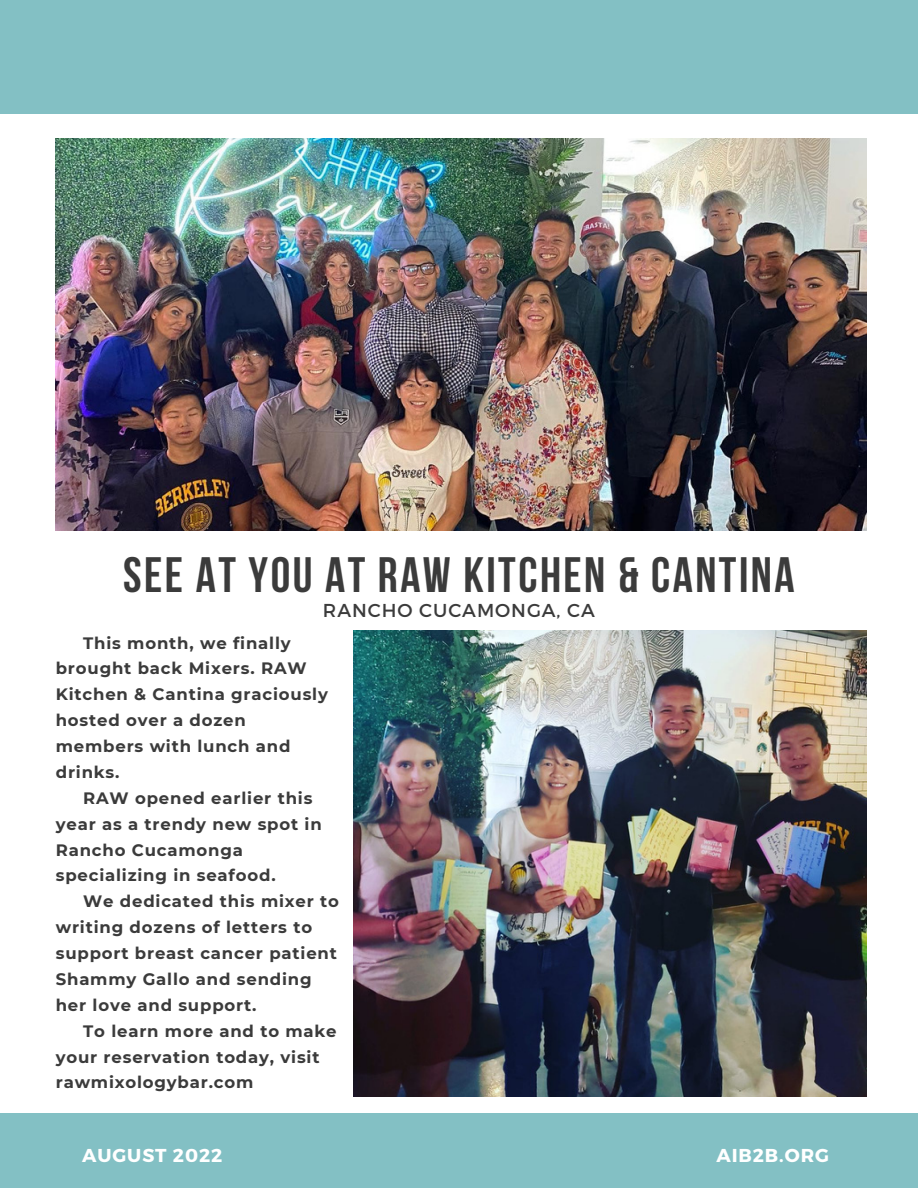
<style>
.page{position:relative;width:918px;height:1188px;background:#83c0c4}
.page>*{position:absolute;margin:0;border:0;box-sizing:border-box;transform-origin:0 0}
.t1{font:700 49.5px "Bebas Neue";letter-spacing:.05em;color:#3b3b3b}
.t2{font:18.75px "Montserrat";letter-spacing:.05em;color:#3b3b3b}
.t3{font:700 18.6px "Montserrat";letter-spacing:.05em;color:#fff}
.t4{font:700 16.5px/25.8px "Montserrat";letter-spacing:.05em;color:#3b3b3b}
</style>
<div class="page">
<div style="left:0;top:114px;width:918px;height:999px;background:#fff"></div>
<img style="left:56px;top:139px;width:811px;height:391px">
<img style="left:354px;top:631px;width:513px;height:466px">
<h1 class="t1" style="left:123px;top:555px;width:673px">SEE AT YOU AT RAW KITCHEN &amp; CANTINA</h1>
<p class="t2" style="left:323px;top:598px;width:274px">RANCHO CUCAMONGA, CA</p>
<p class="t4" style="left:56px;top:630px;width:274px;text-indent:27px">This month, we finally brought back Mixers. RAW<br>Kitchen &amp; Cantina graciously hosted over a dozen members with lunch and drinks.</p>
<p class="t4" style="left:56px;top:785px;width:267px;text-indent:27px">RAW opened earlier this year as a trendy new spot in<br>Rancho Cucamonga specializing in seafood.</p>
<p class="t4" style="left:56px;top:888px;width:285px;text-indent:27px">We dedicated this mixer to writing dozens of letters to support breast cancer patient<br>Shammy Gallo and sending her love and support.</p>
<p class="t4" style="left:56px;top:1018px;width:282px;text-indent:27px">To learn more and to make your reservation today, visit rawmixologybar.com</p>
<p class="t3" style="left:82px;top:1143px;width:142px">AUGUST 2022</p>
<p class="t3" style="left:716px;top:1143px;width:114px">AIB2B.ORG</p>
</div>
